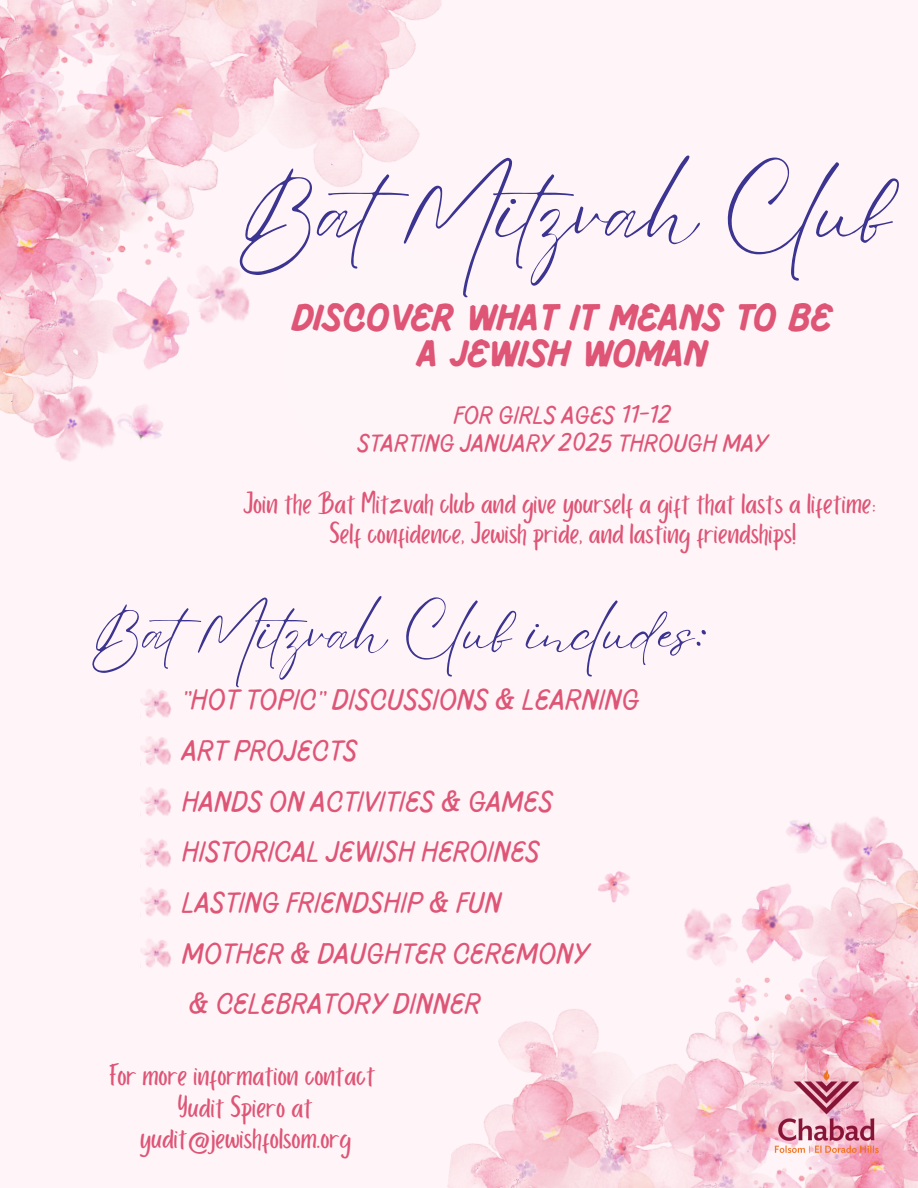
<style>
.page{position:relative;width:918px;height:1188px;background:#fff5f8}
.page>*{position:absolute;margin:0;border:0;box-sizing:border-box;transform-origin:0 0}
.t1{font:84px "Eyesome Script";color:#3c3491}
.t2{font:54px "Eyesome Script";color:#3c3491}
.t3{font:700 39px/36px "Pluma";color:#de5576;text-align:center}
.t4{font:31.95px/31.5px "Porcelain";color:#de5576;text-align:center}
.t5{font:31.5px/29.2px "Porcelain";color:#de5576;text-align:center}
.t6{font:100 30px/50.7px "Pluma";color:#de5576}
.t7{font:100 25.5px "Pluma";color:#de5576}
</style>
<div class="page">
<img style="left:447px;top:817px;width:471px;height:371px">
<img style="left:0;top:0;width:442px;height:462px">
<img style="left:140px;top:689px;width:31px;height:29px">
<img style="left:140px;top:736px;width:31px;height:29px">
<img style="left:140px;top:787px;width:31px;height:29px">
<img style="left:140px;top:839px;width:31px;height:28px">
<img style="left:140px;top:888px;width:31px;height:28px">
<img style="left:140px;top:939px;width:31px;height:29px">
<div style="left:285px;top:251px;width:228px;height:228px;background:#fdf5f8;border-radius:50%"></div>
<img style="left:757px;top:1037px;width:139px;height:138px">
<h3 class="t1" style="left:235px;top:158px;width:657px">BatMitzvah Club</h3>
<p class="t3" style="left:293px;top:302px;width:541px">DISCOVER WHAT IT MEANS TO BE<br>A JEWISH WOMAN</p>
<h2 class="t7" style="left:454px;top:404px;width:219px">FOR GIRLS AGES 11-12</h2>
<p class="t7" style="left:358px;top:432px;width:412px">STARTING JANUARY 2025 THROUGH MAY</p>
<h4 class="t5" style="left:243px;top:491px;width:635px">Join the Bat Mitzvah club and give yourself a gift that lasts a lifetime:<br>Self confidence, Jewish pride, and lasting friendships!</h4>
<p class="t2" style="left:89px;top:597px;width:621px">BatMitzvah Club includes:</p>
<h1 class="t6" style="left:183px;top:676px;width:459px">"HOT TOPIC" DISCUSSIONS &amp; LEARNING<br>ART PROJECTS<br>HANDS ON ACTIVITIES &amp; GAMES<br>HISTORICAL JEWISH HEROINES<br>LASTING FRIENDSHIP &amp; FUN<br>MOTHER &amp; DAUGHTER CEREMONY<br>&amp; CELEBRATORY DINNER</h1>
<p class="t4" style="left:109px;top:1061px;width:268px">For more information contact<br>Yudit Spiero at yudit@jewishfolsom.org</p>
</div>
